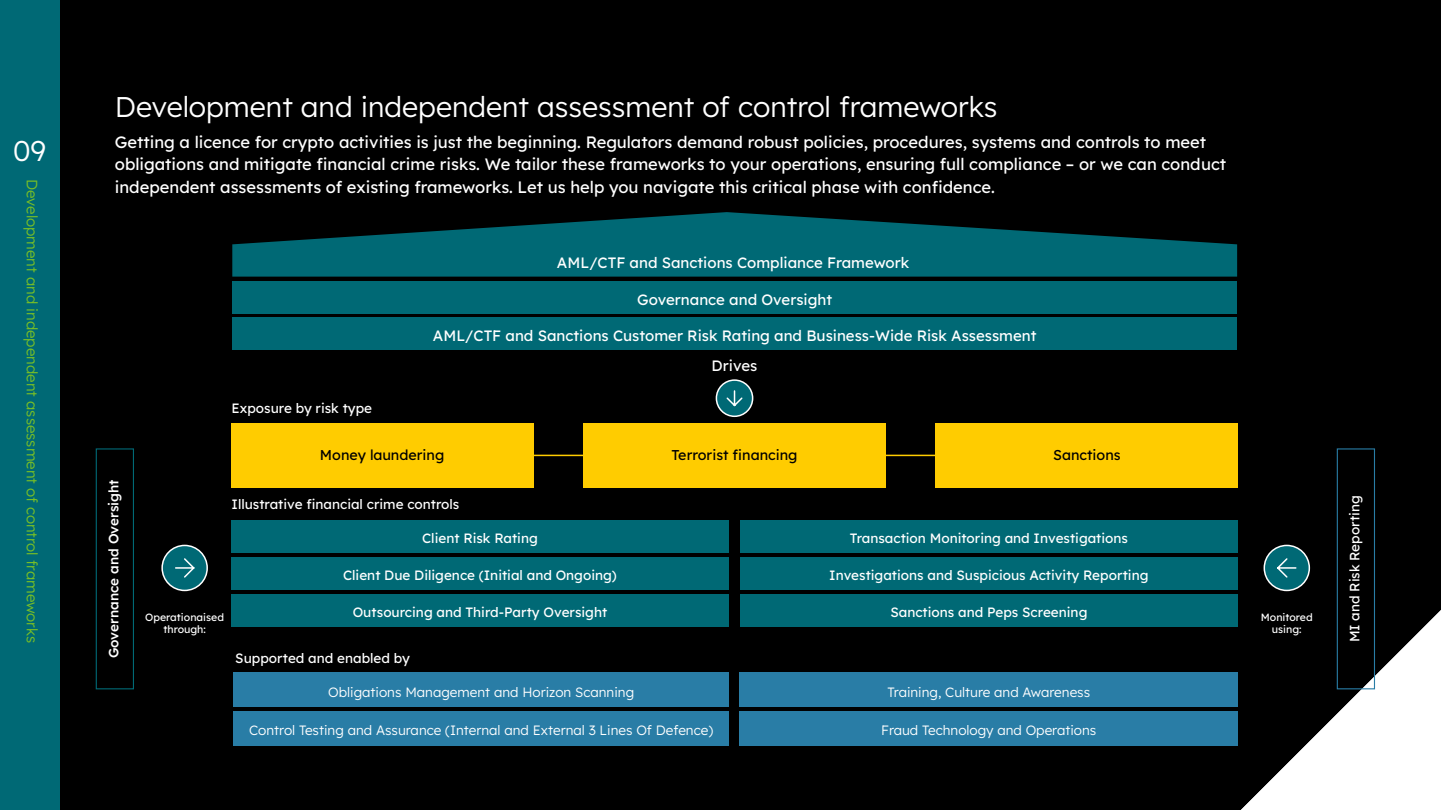
<style>
.page{position:relative;width:1441px;height:810px;background:#fff}
.page>*{position:absolute;margin:0;border:0;box-sizing:border-box;transform-origin:0 0}
.t1{font:300 28.5px "Lexend";color:#fff}
.t2{font:16.5px/22.5px "Lexend";color:#fff}
.t3{font:15px "Lexend";color:#fff}
.t4{font:300 15px "Lexend";color:#78bf26}
.t5{font:14.25px "Lexend";color:#000}
.t6{font:13.5px "Lexend";color:#fff}
.t7{font:300 13.5px "Lexend";color:#fff}
.t8{font:500 13.5px "Lexend";color:#fff}
.t9{font:10.5px/12.6px "Lexend";color:#fff;text-align:center}
</style>
<div class="page">
<div style="left:55px;top:0;width:1385px;height:810px;background:#000"></div>
<svg style="left:1241px;top:610px;width:199px;height:200px"></svg>
<div style="left:231px;top:423px;width:302px;height:65px;background:#fc0"></div>
<div style="left:96px;top:448px;width:38px;height:241px;border:1px solid #006975"></div>
<div style="left:1336px;top:448px;width:38px;height:241px;border:1px solid #297da6"></div>
<div style="left:232px;top:281px;width:1004px;height:32px;background:#006975"></div>
<svg style="left:232px;top:212px;width:1004px;height:65px;fill:#006975"></svg>
<div style="left:232px;top:318px;width:1004px;height:32px;background:#006975"></div>
<svg style="left:1263px;top:544px;width:47px;height:48px"></svg>
<svg style="left:715px;top:379px;width:39px;height:39px"></svg>
<svg style="left:161px;top:544px;width:47px;height:48px"></svg>
<div style="left:231px;top:520px;width:498px;height:33px;background:#006975"></div>
<div style="left:233px;top:673px;width:495px;height:34px;background:#297da6"></div>
<div style="left:739px;top:520px;width:498px;height:33px;background:#006975"></div>
<div style="left:739px;top:673px;width:498px;height:34px;background:#297da6"></div>
<div style="left:231px;top:557px;width:498px;height:33px;background:#006975"></div>
<div style="left:233px;top:711px;width:495px;height:34px;background:#297da6"></div>
<div style="left:739px;top:557px;width:498px;height:33px;background:#006975"></div>
<div style="left:739px;top:711px;width:498px;height:34px;background:#297da6"></div>
<div style="left:231px;top:594px;width:498px;height:33px;background:#006975"></div>
<div style="left:739px;top:594px;width:498px;height:33px;background:#006975"></div>
<hr style="left:496px;top:455px;width:568px;height:1px;background:#fc0">
<div style="left:583px;top:423px;width:302px;height:65px;background:#fc0"></div>
<div style="left:935px;top:423px;width:302px;height:65px;background:#fc0"></div>
<div style="left:0;top:0;width:59px;height:810px;background:#006975"></div>
<h1 class="t1" style="left:13px;top:131px;width:35px">09</h1>
<p class="t4" style="left:43px;top:179px;width:466px;rotate:90deg">Development and independent assessment of control frameworks</p>
<h1 class="t1" style="left:115px;top:86px;width:884px">Development and independent assessment of control frameworks</h1>
<p class="t2" style="left:115px;top:130px;width:1112px">Getting a licence for crypto activities is just the beginning. Regulators demand robust policies, procedures, systems and controls to meet obligations and mitigate financial crime risks. We tailor these frameworks to your operations, ensuring full compliance – or we can conduct independent assessments of existing frameworks. Let us help you navigate this critical phase with confidence.</p>
<p class="t3" style="left:557px;top:252px;width:354px">AML/CTF and Sanctions Compliance Framework</p>
<p class="t3" style="left:637px;top:288px;width:196px">Governance and Oversight</p>
<p class="t3" style="left:433px;top:325px;width:605px">AML/CTF and Sanctions Customer Risk Rating and Business-Wide Risk Assessment</p>
<p class="t8" style="left:104px;top:658px;width:180px;rotate:-90deg">Governance and Oversight</p>
<p class="t6" style="left:231px;top:399px;width:142px">Exposure by risk type</p>
<p class="t5" style="left:320px;top:444px;width:126px">Money laundering</p>
<p class="t3" style="left:711px;top:355px;width:47px">Drives</p>
<p class="t5" style="left:671px;top:444px;width:127px">Terrorist financing</p>
<p class="t5" style="left:1053px;top:444px;width:69px">Sanctions</p>
<p class="t6" style="left:231px;top:494px;width:229px">Illustrative financial crime controls</p>
<p class="t9" style="left:145px;top:610px;width:80px">Operationaised through:</p>
<p class="t6" style="left:422px;top:528px;width:117px">Client Risk Rating</p>
<p class="t6" style="left:343px;top:566px;width:275px">Client Due Diligence (Initial and Ongoing)</p>
<p class="t6" style="left:849px;top:528px;width:280px">Transaction Monitoring and Investigations</p>
<p class="t6" style="left:829px;top:566px;width:321px">Investigations and Suspicious Activity Reporting</p>
<p class="t6" style="left:352px;top:603px;width:256px">Outsourcing and Third-Party Oversight</p>
<p class="t6" style="left:890px;top:603px;width:198px">Sanctions and Peps Screening</p>
<p class="t6" style="left:235px;top:648px;width:176px">Supported and enabled by</p>
<p class="t7" style="left:328px;top:682px;width:307px">Obligations Management and Horizon Scanning</p>
<p class="t7" style="left:887px;top:682px;width:204px">Training, Culture and Awareness</p>
<p class="t7" style="left:249px;top:720px;width:465px">Control Testing and Assurance (Internal and External 3 Lines Of Defence)</p>
<p class="t7" style="left:881px;top:720px;width:217px">Fraud Technology and Operations</p>
<p class="t9" style="left:1260px;top:610px;width:53px">Monitored using:</p>
<p class="t6" style="left:1344px;top:642px;width:149px;rotate:-90deg">MI and Risk Reporting</p>
</div>
